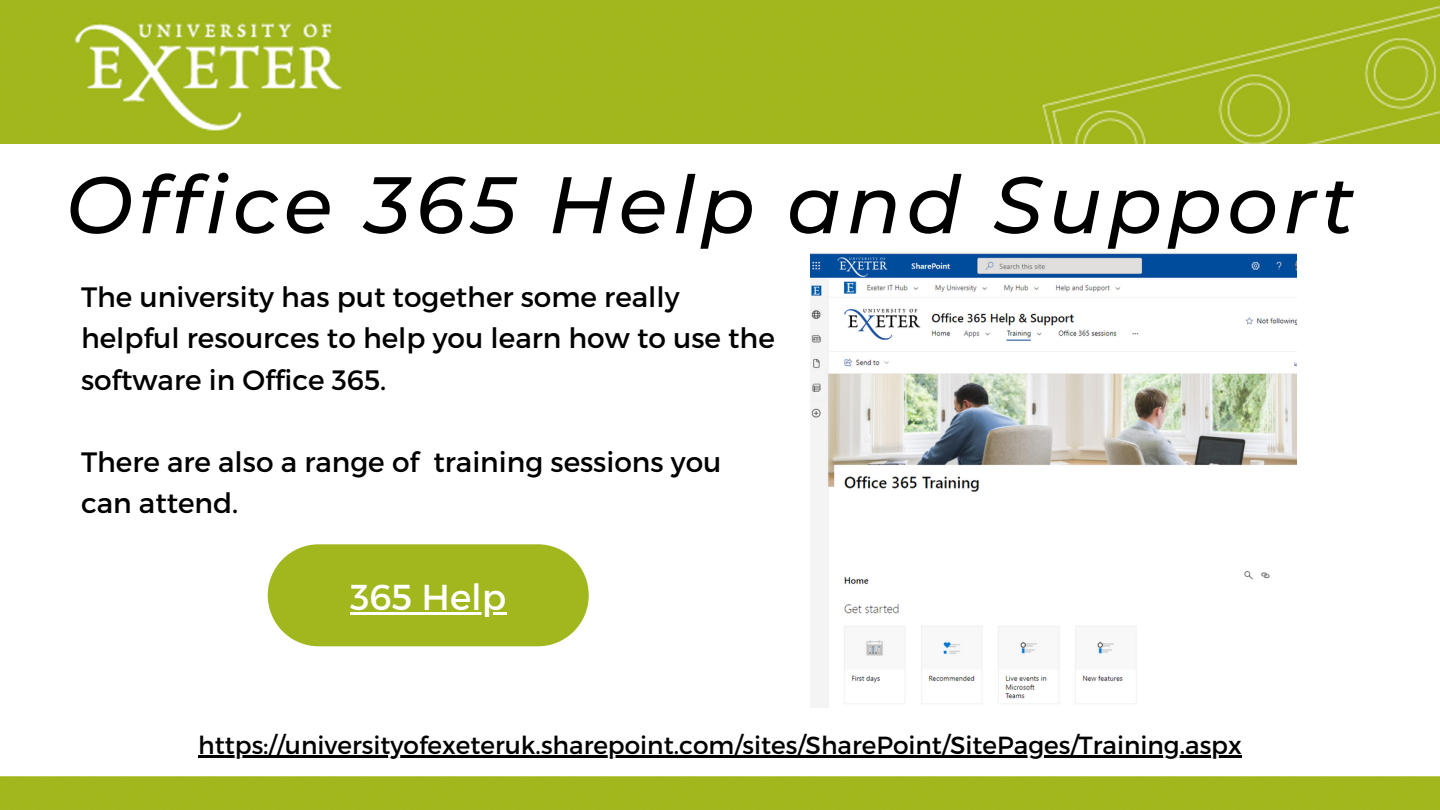
<style>
.page{position:relative;width:1440px;height:810px;background:#fff}
.page>*{position:absolute;margin:0;border:0;box-sizing:border-box;transform-origin:0 0}
.t1{font:italic 500 80px "Montserrat";letter-spacing:.065em;color:#000}
.t2{font:36px "Montserrat";color:#fff}
.t3{font:28px/41.2px "Montserrat";color:#000}
.t4{font:24.7px "Montserrat";color:#000}
</style>
<div class="page">
<img style="left:0;top:0;width:1440px;height:810px">
<div style="left:268px;top:544px;width:321px;height:102px;background:#a1b71d;border-radius:51px"></div>
<hr style="left:350px;top:612px;width:156px;height:3px;background:#fff">
<img style="left:810px;top:253px;width:487px;height:455px">
<hr style="left:198px;top:755px;width:1044px;height:2px;background:#000">
<h1 class="t1" style="left:66px;top:156px;width:1290px">Office 365 Help and Support</h1>
<p class="t3" style="left:81px;top:275px;width:695px">The university has put together some really helpful resources to help you learn how to use the software in Office 365.</p>
<p class="t3" style="left:81px;top:440px;width:642px">There are also a range of training sessions you can attend.</p>
<p class="t2" style="left:350px;top:573px;width:158px">365 Help</p>
<p class="t4" style="left:198px;top:729px;width:1045px">https://universityofexeteruk.sharepoint.com/sites/SharePoint/SitePages/Training.aspx</p>
</div>
